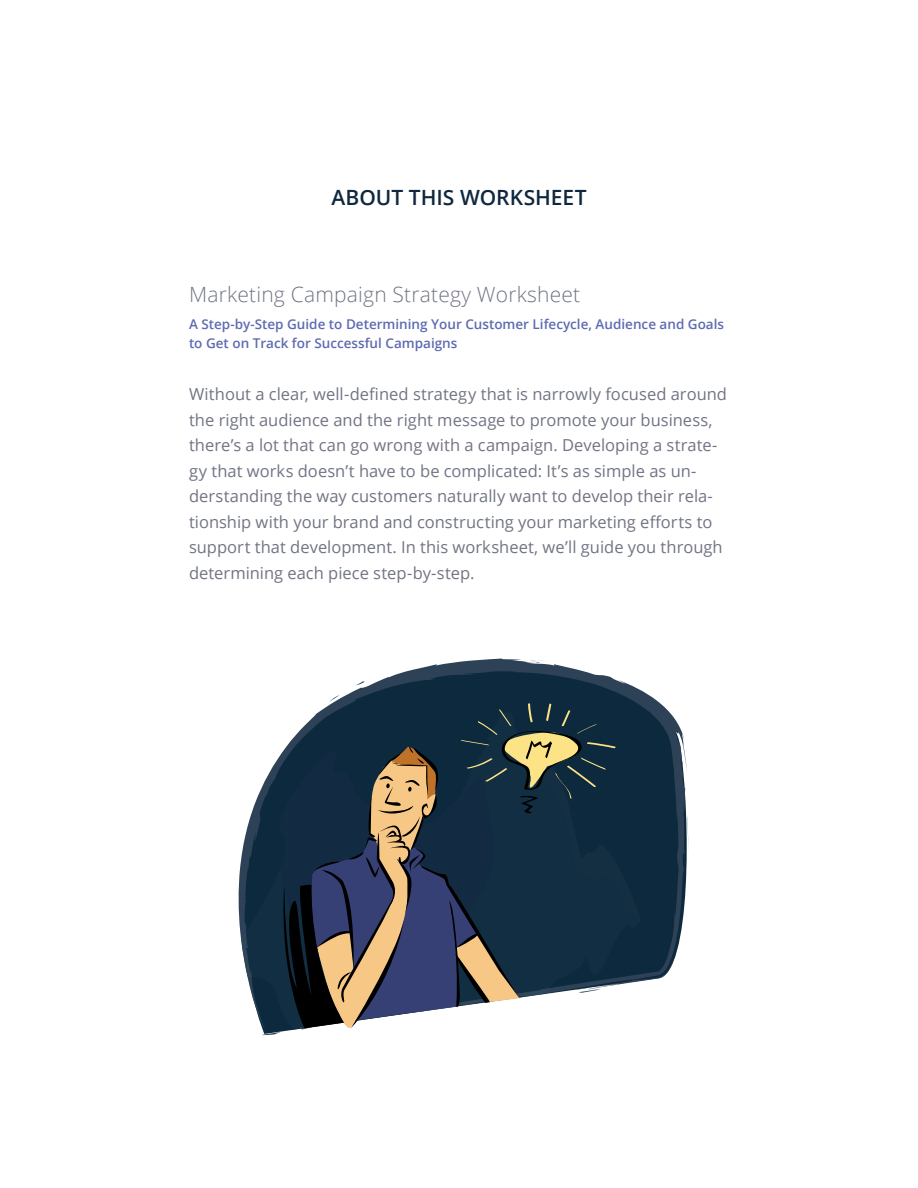
<style>
.page{position:relative;width:918px;height:1188px;background:#fff}
.page>*{position:absolute;margin:0;border:0;box-sizing:border-box;transform-origin:0 0}
.t1{font:300 21px "Open Sans";letter-spacing:.01em;color:#717484}
.t2{font:600 21px "Open Sans";color:#0f283e}
.t3{font:16.5px/25.5px "Open Sans";color:#717484}
.t4{font:600 13.5px/19.5px "Open Sans";color:#5e6bb2}
</style>
<div class="page">
<svg style="left:346px;top:658px;width:341px;height:323px"></svg>
<svg style="left:687px;top:816px;width:1px;height:20px"></svg>
<svg style="left:530px;top:660px;width:17px;height:4px"></svg>
<svg style="left:351px;top:680px;width:19px;height:6px"></svg>
<svg style="left:238px;top:695px;width:403px;height:341px;background:#4a5762"></svg>
<p class="t2" style="left:331px;top:183px;width:257px">ABOUT THIS WORKSHEET</p>
<p class="t1" style="left:189px;top:280px;width:393px">Marketing Campaign Strategy Worksheet</p>
<p class="t4" style="left:189px;top:314px;width:537px">A Step-by-Step Guide to Determining Your Customer Lifecycle, Audience and Goals to Get on Track for Successful Campaigns</p>
<p class="t3" style="left:189px;top:381px;width:540px">Without a clear, well-defined strategy that is narrowly focused around the right audience and the right message to promote your business, there’s a lot that can go wrong with a campaign. Developing a strate&shy;gy that works doesn’t have to be complicated: It’s as simple as un&shy;derstanding the way customers naturally want to develop their rela&shy;tionship with your brand and constructing your marketing efforts to support that development. In this worksheet, we’ll guide you through determining each piece step-by-step.</p>
</div>
